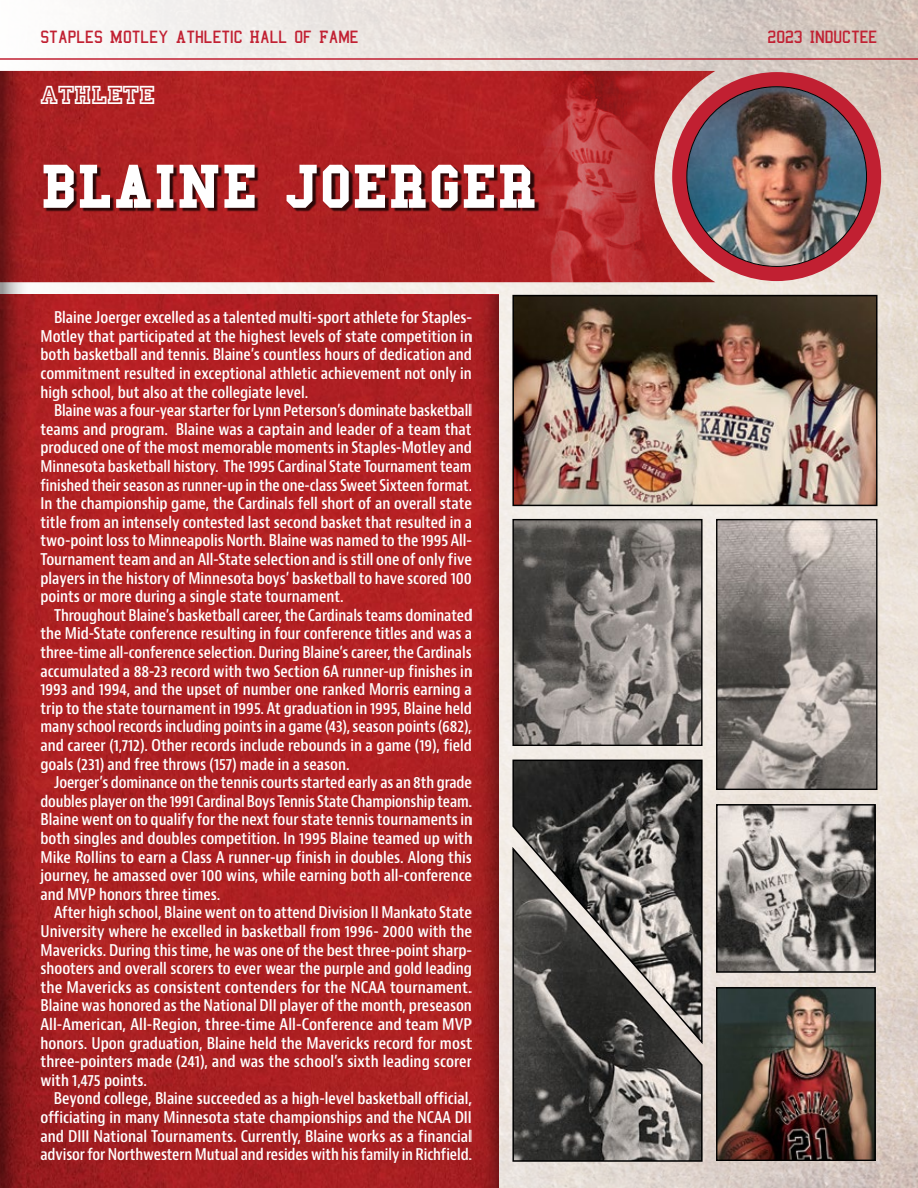
<style>
.page{position:relative;width:918px;height:1188px;background:#fff}
.page>*{position:absolute;margin:0;border:0;box-sizing:border-box;transform-origin:0 0}
.t1{font:700 63px "College";color:#fff}
.t2{font:27px "Princetown LET";color:#fff}
.t3{font:18px "College";color:#c12032}
.t4{font:600 condensed 15.75px/18.6px "Bernino Sans";color:#fff;text-align:justify}
</style>
<div class="page">
<img style="left:0;top:0;width:918px;height:1188px">
<img style="left:514px;top:521px;width:187px;height:223px">
<div style="left:512px;top:519px;width:191px;height:227px;border:1px solid #000"></div>
<img style="left:515px;top:298px;width:360px;height:205px">
<div style="left:512px;top:295px;width:366px;height:211px;border:2px solid #000"></div>
<img style="left:32px;top:71px;width:684px;height:211px">
<img style="left:32px;top:295px;width:440px;height:893px">
<div style="left:672px;top:72px;width:209px;height:209px;background:#c12032;border-radius:50%"></div>
<img style="left:687px;top:87px;width:179px;height:179px;border-radius:89px">
<hr style="left:0;top:58px;width:918px;height:2px;background:#c12032">
<img style="left:533px;top:71px;width:179px;height:211px">
<svg style="left:472px;top:295px;width:27px;height:893px;background:#9d1d1e"></svg>
<svg style="left:0;top:71px;width:32px;height:1117px;background:#851a1c"></svg>
<div style="left:45px;top:166px;width:494px;height:46px;background:#000;opacity:.75"></div>
<svg style="left:512px;top:759px;width:191px;height:88px;background:#3f3e3c"></svg>
<svg style="left:511px;top:847px;width:192px;height:315px;background:#666360"></svg>
<img style="left:718px;top:989px;width:156px;height:170px">
<div style="left:716px;top:987px;width:160px;height:174px;border:1px solid #000"></div>
<img style="left:718px;top:521px;width:157px;height:267px">
<div style="left:716px;top:519px;width:161px;height:271px;border:1px solid #000"></div>
<img style="left:719px;top:807px;width:154px;height:163px">
<div style="left:716px;top:804px;width:160px;height:169px;border:2px solid #000"></div>
<p class="t3" style="left:40px;top:28px;width:320px">STAPLES MOTLEY ATHLETIC HALL OF FAME</p>
<h2 class="t2" style="left:40px;top:80px;width:116px">Athlete</h2>
<h1 class="t1" style="left:40px;top:156px;width:499px">BLAINE JOERGER</h1>
<p class="t4" style="left:41px;top:309px;width:433px;text-indent:13px">Blaine Joerger excelled as a talented multi-sport athlete for Staples-Motley that participated at the highest levels of state competition in both basketball and tennis. Blaine’s countless hours of dedication and commitment resulted in exceptional athletic achievement not only in high school, but also at the collegiate level.</p>
<p class="t4" style="left:40px;top:402px;width:433px;text-indent:14px">Blaine was a four-year starter for Lynn Peterson’s dominate basketball teams and program. Blaine was a captain and leader of a team that produced one of the most memorable moments in Staples-Motley and Minnesota basketball history. The 1995 Cardinal State Tournament team finished their season as runner-up in the one-class Sweet Sixteen format.<br>In the championship game, the Cardinals fell short of an overall state title from an intensely contested last second basket that resulted in a two-point loss to Minneapolis North. Blaine was named to the 1995 All-Tournament team and an All-State selection and is still one of only five players in the history of Minnesota boys’ basketball to have scored 100 points or more during a single state tournament.</p>
<p class="t4" style="left:40px;top:606px;width:433px;text-indent:14px">Throughout Blaine’s basketball career, the Cardinals teams dominated the Mid-State conference resulting in four conference titles and was a three-time all-conference selection. During Blaine’s career, the Cardinals accumulated a 88-23 record with two Section 6A runner-up finishes in 1993 and 1994, and the upset of number one ranked Morris earning a trip to the state tournament in 1995. At graduation in 1995, Blaine held many school records including points in a game (43), season points (682), and career (1,712). Other records include rebounds in a game (19), field goals (231) and free throws (157) made in a season.</p>
<p class="t4" style="left:40px;top:774px;width:433px;text-indent:14px">Joerger’s dominance on the tennis courts started early as an 8th grade doubles player on the 1991 Cardinal Boys Tennis State Championship team.<br>Blaine went on to qualify for the next four state tennis tournaments in both singles and doubles competition. In 1995 Blaine teamed up with Mike Rollins to earn a Class A runner-up finish in doubles. Along this journey, he amassed over 100 wins, while earning both all-conference and MVP honors three times.</p>
<p class="t4" style="left:40px;top:904px;width:433px;text-indent:14px">After high school, Blaine went on to attend Division II Mankato State University where he excelled in basketball from 1996- 2000 with the Mavericks. During this time, he was one of the best three-point sharp&shy;shooters and overall scorers to ever wear the purple and gold leading the Mavericks as consistent contenders for the NCAA tournament.<br>Blaine was honored as the National DII player of the month, preseason All-American, All-Region, three-time All-Conference and team MVP honors. Upon graduation, Blaine held the Mavericks record for most three-pointers made (241), and was the school’s sixth leading scorer with 1,475 points.</p>
<p class="t4" style="left:40px;top:1090px;width:433px;text-indent:13px">Beyond college, Blaine succeeded as a high-level basketball official, officiating in many Minnesota state championships and the NCAA DII and DIII National Tournaments. Currently, Blaine works as a financial advisor for Northwestern Mutual and resides with his family in Richfield.</p>
<p class="t3" style="left:768px;top:28px;width:111px">2023 INDUCTEE</p>
</div>
